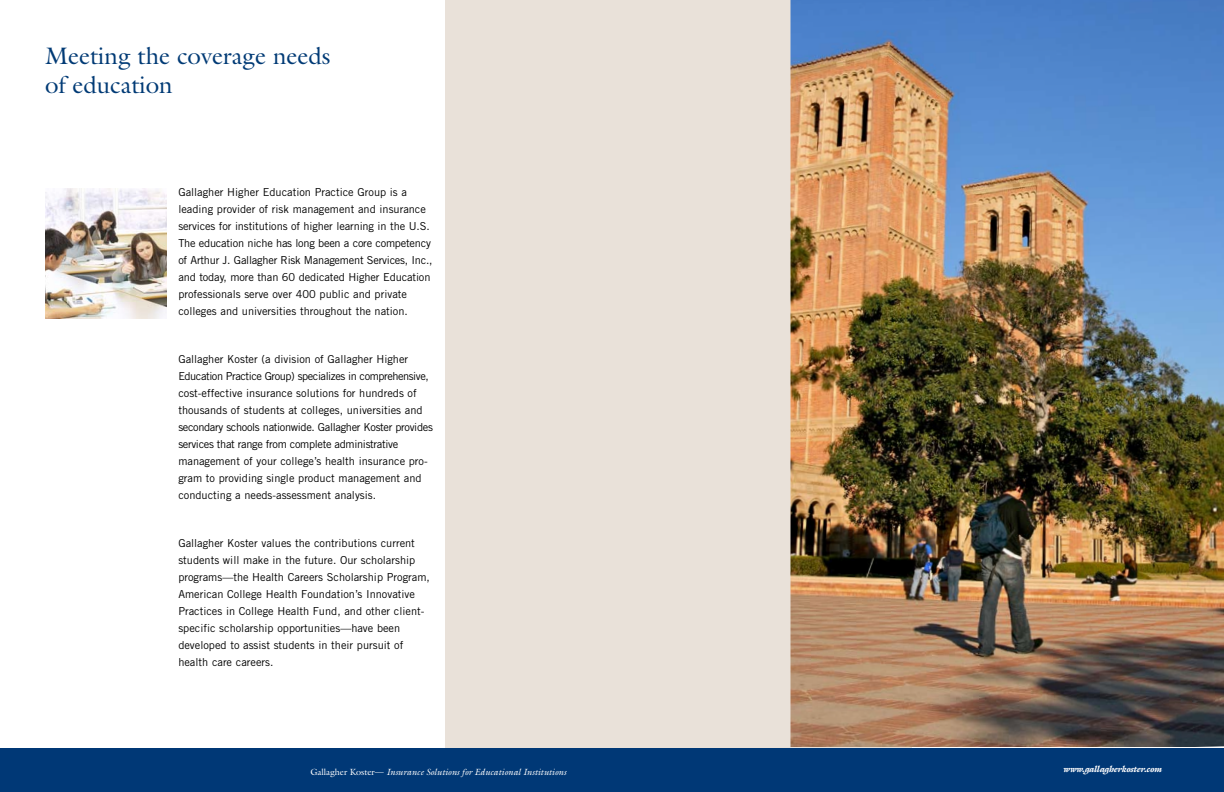
<style>
.page{position:relative;width:1224px;height:792px;background:#fff}
.page>*{position:absolute;margin:0;border:0;box-sizing:border-box;transform-origin:0 0}
.t1{font:24px/28.8px "Galliard";color:#003a75}
.t2{font:11px/17px "Trade Gothic";color:#000}
.t3{font:italic 9px "Galliard";color:#fff}
.t4{font:italic 900 9px "Galliard";color:#fff}
.s1{font-style:normal}
</style>
<div class="page">
<div style="left:446px;top:0;width:466px;height:761px;background:#e9e1d9"></div>
<div style="left:0;top:748px;width:1224px;height:44px;background:#003876"></div>
<img style="left:45px;top:188px;width:121px;height:131px">
<img style="left:790px;top:0;width:434px;height:747px">
<h1 class="t1" style="left:45px;top:41px;width:287px">Meeting the coverage needs of education</h1>
<p class="t2" style="left:178px;top:183px;width:256px">Gallagher Higher Education Practice Group is a leading provider of risk management and insurance services for institutions of higher learning in the U.S.<br>The education niche has long been a core competency of Arthur J. Gallagher Risk Management Services, Inc., and today, more than 60 dedicated Higher Education professionals serve over 400 public and private colleges and universities throughout the nation.</p>
<p class="t2" style="left:178px;top:351px;width:256px">Gallagher Koster (a division of Gallagher Higher Education Practice Group) specializes in comprehensive, cost-effective insurance solutions for hundreds of thousands of students at colleges, universities and secondary schools nationwide. Gallagher Koster provides services that range from complete administrative management of your college’s health insurance pro&shy;gram to providing single product management and conducting a needs-assessment analysis.</p>
<p class="t2" style="left:178px;top:535px;width:253px">Gallagher Koster values the contributions current students will make in the future. Our scholarship programs—the Health Careers Scholarship Program, American College Health Foundation’s Innovative Practices in College Health Fund, and other client&shy;specific scholarship opportunities—have been developed to assist students in their pursuit of health care careers.</p>
<p class="t3" style="left:310px;top:766px;width:257px"><span class="s1">Gallagher Koster—</span> Insurance Solutions for Educational Institutions</p>
<p class="t4" style="left:1064px;top:764px;width:100px">www.gallagherkoster.com</p>
</div>
